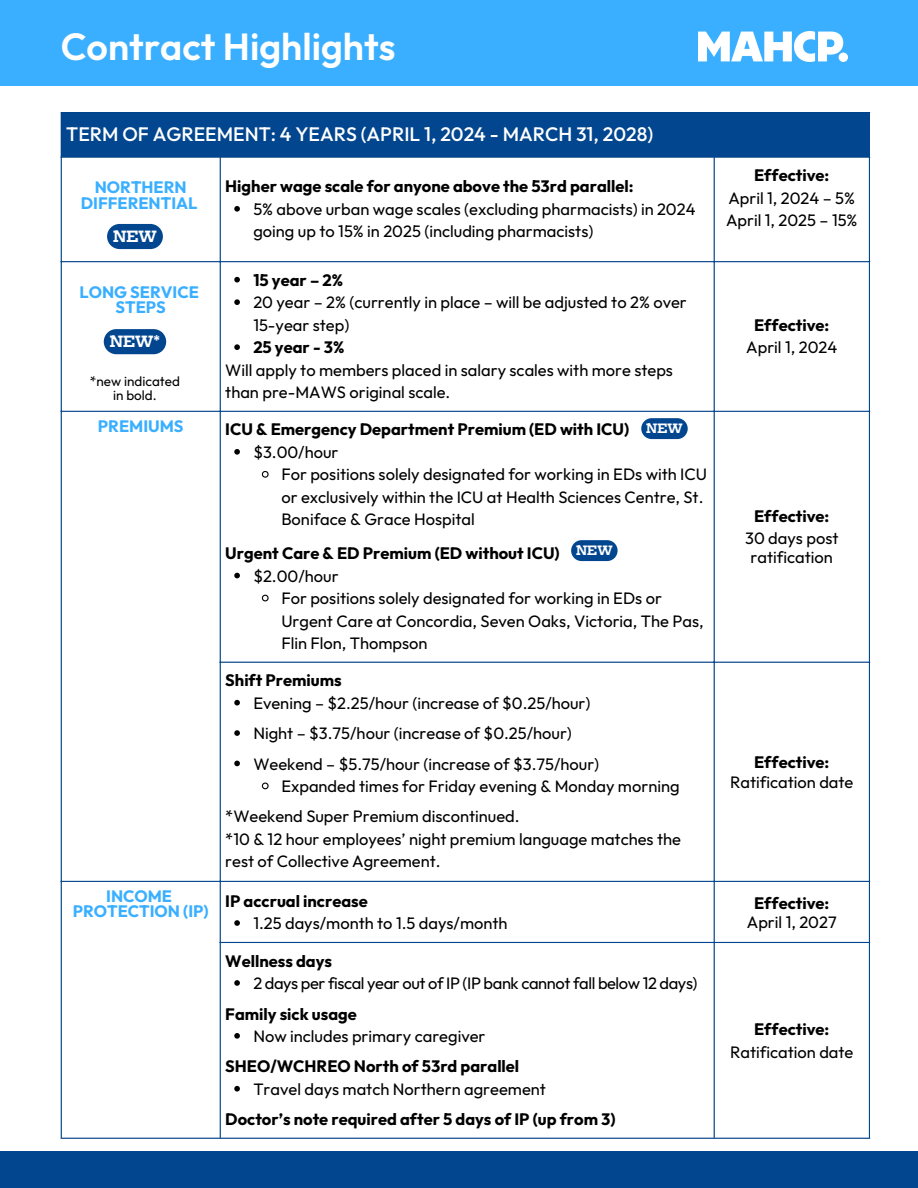
<style>
.page{position:relative;width:918px;height:1188px;background:#fff}
.page>*{position:absolute;margin:0;border:0;box-sizing:border-box;transform-origin:0 0}
.t1{font:600 37.65px "Outfit";color:#fff}
.t2{font:500 19.5px "Outfit";color:#fff}
.t3{font:16.5px/22.5px "Outfit";color:#000}
.t4{font:700 16.5px "Outfit";color:#000}
.t5{font:700 16.5px/15.8px "Outfit";color:#3aafff;text-align:center}
.t6{font:16.5px/22.5px "Outfit";color:#010101}
.t7{font:16.5px "Outfit";letter-spacing:-.025em;color:#000}
.t8{font:700 15px "Hepta Slab";color:#fff}
.t9{font:13.5px/13.5px "Outfit";color:#000;text-align:center}
.t10{font:700 12.45px "Hepta Slab";color:#fff}
.s1{color:#000}
</style>
<div class="page">
<div style="left:61px;top:112px;width:809px;height:45px;background:#02468f"></div>
<svg style="left:234px;top:206px;width:6px;height:6px"></svg>
<svg style="left:234px;top:277px;width:6px;height:5px"></svg>
<svg style="left:234px;top:299px;width:6px;height:6px"></svg>
<svg style="left:234px;top:344px;width:6px;height:6px"></svg>
<svg style="left:234px;top:449px;width:6px;height:6px"></svg>
<svg style="left:261px;top:470px;width:8px;height:8px"></svg>
<svg style="left:234px;top:573px;width:6px;height:5px"></svg>
<svg style="left:261px;top:594px;width:8px;height:8px"></svg>
<svg style="left:234px;top:700px;width:6px;height:5px"></svg>
<svg style="left:234px;top:730px;width:6px;height:6px"></svg>
<svg style="left:234px;top:761px;width:6px;height:5px"></svg>
<svg style="left:261px;top:782px;width:8px;height:8px"></svg>
<svg style="left:234px;top:920px;width:6px;height:6px"></svg>
<svg style="left:234px;top:980px;width:6px;height:6px"></svg>
<svg style="left:234px;top:1033px;width:6px;height:6px"></svg>
<svg style="left:234px;top:1086px;width:6px;height:6px"></svg>
<hr style="left:61px;top:113px;width:1px;height:1025px;background:#02468f">
<hr style="left:220px;top:158px;width:1px;height:980px;background:#02468f">
<hr style="left:714px;top:158px;width:1px;height:980px;background:#02468f">
<hr style="left:869px;top:113px;width:1px;height:1025px;background:#02468f">
<hr style="left:61px;top:156px;width:809px;height:2px;background:#02468f">
<hr style="left:61px;top:261px;width:809px;height:1px;background:#02468f">
<hr style="left:61px;top:411px;width:809px;height:1px;background:#02468f">
<hr style="left:220px;top:662px;width:650px;height:1px;background:#02468f">
<hr style="left:61px;top:881px;width:809px;height:1px;background:#02468f">
<hr style="left:220px;top:942px;width:650px;height:1px;background:#02468f">
<hr style="left:61px;top:1138px;width:809px;height:1px;background:#02468f">
<div style="left:0;top:1151px;width:918px;height:37px;background:#02468f"></div>
<div style="left:0;top:0;width:918px;height:86px;background:#3aafff"></div>
<img style="left:699px;top:31px;width:148px;height:31px">
<svg style="left:107px;top:224px;width:56px;height:25px"></svg>
<svg style="left:104px;top:329px;width:62px;height:25px;background:#165598"></svg>
<svg style="left:641px;top:418px;width:47px;height:21px"></svg>
<svg style="left:571px;top:540px;width:47px;height:21px"></svg>
<p class="t1" style="left:61px;top:22px;width:336px">Contract Highlights</p>
<h1 class="t2" style="left:66px;top:122px;width:588px">TERM OF AGREEMENT: 4 YEARS (APRIL 1, 2024 - MARCH 31, 2028)</h1>
<p class="t5" style="left:81px;top:179px;width:118px">NORTHERN<br>DIFFERENTIAL</p>
<p class="t4" style="left:225px;top:176px;width:410px">Higher wage scale for anyone above the 53rd parallel:</p>
<p class="t3" style="left:253px;top:198px;width:444px">5% above urban wage scales (excluding pharmacists) in 2024 going up to 15% in 2025 (including pharmacists)</p>
<p class="t8" style="left:113px;top:227px;width:45px">NEW</p>
<p class="t5" style="left:79px;top:284px;width:121px">LONG SERVICE</p>
<p class="t5" style="left:116px;top:299px;width:52px">STEPS</p>
<h2 class="t8" style="left:110px;top:332px;width:52px">NEW*</h2>
<p class="t9" style="left:90px;top:375px;width:92px">*new indicated in bold.</p>
<p class="t4" style="left:253px;top:269px;width:91px">15 year – 2%</p>
<p class="t6" style="left:253px;top:291px;width:435px"><span class="s1">20 year – 2% (</span>currently in place – will be adjusted to 2% over<br>15-year step)</p>
<p class="t4" style="left:253px;top:337px;width:93px">25 year - 3%</p>
<p class="t3" style="left:225px;top:359px;width:449px">Will apply to members placed in salary scales with more steps than pre-MAWS original scale.</p>
<p class="t5" style="left:98px;top:418px;width:87px">PREMIUMS</p>
<p class="t4" style="left:225px;top:419px;width:405px">ICU &amp; Emergency Department Premium (ED with ICU)</p>
<p class="t3" style="left:253px;top:441px;width:87px">$3.00/hour</p>
<p class="t3" style="left:281px;top:463px;width:427px">For positions solely designated for working in EDs with ICU or exclusively within the ICU at Health Sciences Centre, St.<br>Boniface &amp; Grace Hospital</p>
<p class="t4" style="left:225px;top:543px;width:336px">Urgent Care &amp; ED Premium (ED without ICU)</p>
<p class="t3" style="left:253px;top:564px;width:87px">$2.00/hour</p>
<p class="t3" style="left:281px;top:587px;width:424px">For positions solely designated for working in EDs or<br>Urgent Care at Concordia, Seven Oaks, Victoria, The Pas,<br>Flin Flon, Thompson</p>
<h2 class="t10" style="left:646px;top:421px;width:38px">NEW</h2>
<h3 class="t10" style="left:576px;top:543px;width:38px">NEW</h3>
<p class="t5" style="left:106px;top:888px;width:67px">INCOME</p>
<p class="t5" style="left:73px;top:903px;width:137px">PROTECTION (IP)</p>
<p class="t4" style="left:225px;top:670px;width:118px">Shift Premiums</p>
<p class="t3" style="left:253px;top:692px;width:339px">Evening – $2.25/hour (increase of $0.25/hour)</p>
<p class="t3" style="left:253px;top:722px;width:320px">Night – $3.75/hour (increase of $0.25/hour)</p>
<p class="t3" style="left:253px;top:752px;width:347px">Weekend – $5.75/hour (increase of $3.75/hour)</p>
<p class="t3" style="left:281px;top:775px;width:400px">Expanded times for Friday evening &amp; Monday morning</p>
<p class="t3" style="left:225px;top:805px;width:296px">*Weekend Super Premium discontinued.</p>
<p class="t3" style="left:225px;top:828px;width:457px">*10 &amp; 12 hour employees’ night premium language matches the rest of Collective Agreement.</p>
<p class="t4" style="left:225px;top:890px;width:144px">IP accrual increase</p>
<p class="t3" style="left:253px;top:912px;width:256px">1.25 days/month to 1.5 days/month</p>
<p class="t4" style="left:225px;top:950px;width:108px">Wellness days</p>
<p class="t7" style="left:253px;top:973px;width:446px">2 days per fiscal year out of IP (IP bank cannot fall below 12 days)</p>
<p class="t4" style="left:225px;top:1003px;width:133px">Family sick usage</p>
<p class="t3" style="left:253px;top:1025px;width:234px">Now includes primary caregiver</p>
<p class="t4" style="left:225px;top:1056px;width:296px">SHEO/WCHREO North of 53rd parallel</p>
<p class="t3" style="left:253px;top:1078px;width:294px">Travel days match Northern agreement</p>
<p class="t4" style="left:225px;top:1109px;width:392px">Doctor’s note required after 5 days of IP (up from 3)</p>
<p class="t4" style="left:754px;top:165px;width:77px">Effective:</p>
<p class="t3" style="left:728px;top:186px;width:128px">April 1, 2024 – 5%</p>
<p class="t3" style="left:726px;top:209px;width:133px">April 1, 2025 – 15%</p>
<p class="t4" style="left:754px;top:314px;width:77px">Effective:</p>
<p class="t3" style="left:746px;top:336px;width:92px">April 1, 2024</p>
<p class="t4" style="left:754px;top:506px;width:77px">Effective:</p>
<p class="t3" style="left:745px;top:528px;width:95px;line-height:19.2px;text-align:center">30 days post ratification</p>
<p class="t4" style="left:754px;top:752px;width:77px">Effective:</p>
<p class="t3" style="left:730px;top:770px;width:125px">Ratification date</p>
<p class="t4" style="left:754px;top:892px;width:77px">Effective:</p>
<p class="t3" style="left:747px;top:911px;width:91px">April 1, 2027</p>
<p class="t4" style="left:754px;top:1019px;width:77px">Effective:</p>
<p class="t3" style="left:730px;top:1040px;width:125px">Ratification date</p>
</div>
